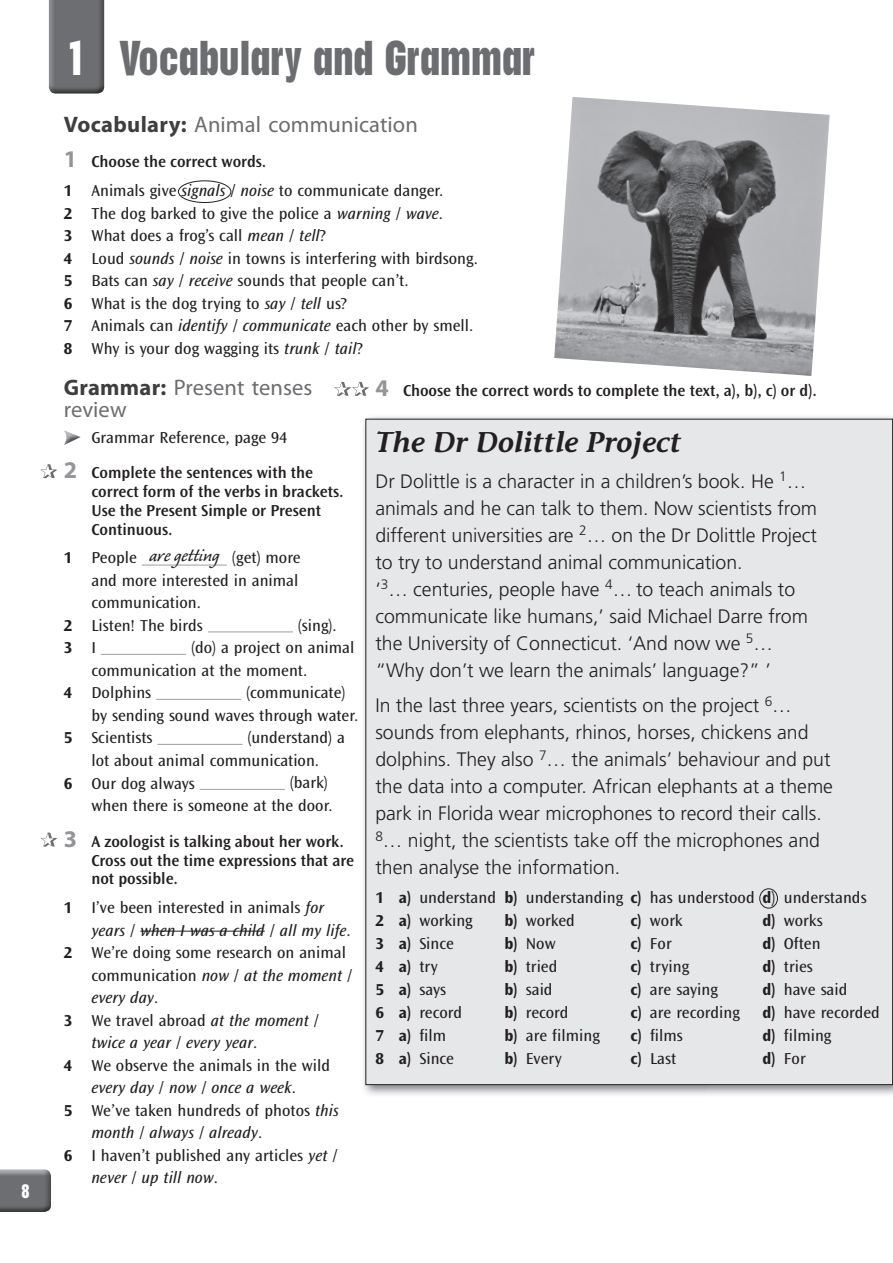
<style>
.page{position:relative;width:893px;height:1263px;background:#fff}
.page>*{position:absolute;margin:0;border:0;box-sizing:border-box;transform-origin:0 0}
.t1{font:700 condensed 45px "Placard";color:#6c6d70}
.t2{font:italic 600 28.5px "Stone Informal";color:#231f20}
.t3{font:22.5px/22.5px "Myriad Pro";letter-spacing:.005em;color:#6c6d70}
.t4{font:300 19.5px/27px "Frutiger";color:#231f20}
.t5{font:700 condensed 18px "Placard";color:#fff}
.t6{font:16.5px/22.5px "Ocean Sans Std";color:#231f20}
.t7{font:600 16.5px/18.8px "Ocean Sans Std";color:#231f20}
.t8{font:italic 16.5px "Ocean Sans Std";color:#231f20}
.t9{font:700 16.5px "Ocean Sans Std";color:#231f20}
.s1{color:#fff}
.s2{font-weight:700;color:#3e3e3f}
.s3{font-family:"Myriad Pro";font-weight:700;font-size:24px;color:#939598}
.s4{font-weight:600}
.s5{font-weight:700}
.s6{font-style:italic}
.s7{font-weight:400}
.s8{font-family:"Caliban";font-size:22.5px}
.s9{font-style:normal}
</style>
<div class="page">
<div style="left:366px;top:419px;width:527px;height:665px;background:#e6e7e9"></div>
<img style="left:0;top:1169px;width:51px;height:43px">
<div style="left:178px;top:180px;width:53px;height:23px;border:1px solid #231f20;border-radius:50%"></div>
<img style="left:49px;top:0;width:55px;height:94px">
<img style="left:64px;top:430px;width:17px;height:15px">
<hr style="left:142px;top:564px;width:85px;height:2px;background:#a8a9ad">
<hr style="left:208px;top:631px;width:85px;height:1px;background:#a8a9ad">
<hr style="left:101px;top:654px;width:85px;height:1px;background:#a8a9ad">
<hr style="left:156px;top:699px;width:85px;height:1px;background:#a8a9ad">
<hr style="left:157px;top:744px;width:85px;height:1px;background:#a8a9ad">
<hr style="left:200px;top:789px;width:85px;height:1px;background:#a8a9ad">
<hr style="left:140px;top:931px;width:125px;height:1px;background:#231f20">
<svg style="left:40px;top:464px;width:17px;height:14px"></svg>
<svg style="left:40px;top:832px;width:17px;height:15px"></svg>
<svg style="left:334px;top:382px;width:35px;height:14px"></svg>
<div style="left:759px;top:888px;width:19px;height:20px;border:1px solid #231f20;border-radius:50%"></div>
<img style="left:554px;top:97px;width:276px;height:279px">
<p class="t5" style="left:21px;top:1180px;width:10px">8</p>
<h1 class="t1" style="left:66px;top:32px;width:470px"><span class="s1">1</span> Vocabulary and Grammar</h1>
<h3 class="t3" style="left:64px;top:113px;width:356px"><span class="s2">Vocabulary:</span> Animal communication</h3>
<p class="t6" style="left:64px;top:148px;width:381px;line-height:28.8px"><span class="s3">1</span> <span class="s4">Choose the correct words.<br></span><span class="s5">1</span> Animals give <span class="s6">signals</span> / <span class="s6">noise</span> to communicate danger.</p>
<p class="t6" style="left:64px;top:202px;width:416px"><span class="s5">2</span> The dog barked to give the police a <span class="s6">warning</span> / <span class="s6">wave</span>.<br><span class="s5">3</span> What does a frog’s call <span class="s6">mean</span> / <span class="s6">tell</span>?<br><span class="s5">4</span> Loud <span class="s6">sounds</span> / <span class="s6">noise</span> in towns is interfering with birdsong.<br><span class="s5">5</span> Bats can <span class="s6">say</span> / <span class="s6">receive</span> sounds that people can’t.<br><span class="s5">6</span> What is the dog trying to <span class="s6">say</span> / <span class="s6">tell</span> us?<br><span class="s5">7</span> Animals can <span class="s6">identify</span> / <span class="s6">communicate</span> each other by smell.<br><span class="s5">8</span> Why is your dog wagging its <span class="s6">trunk</span> / <span class="s6">tail</span>?</p>
<h3 class="t3" style="left:64px;top:377px;width:250px"><span class="s2">Grammar:</span> Present tenses review</h3>
<p class="t7" style="left:64px;top:419px;width:251px;line-height:35.7px;text-align:center"><span class="s7">Grammar Reference, page 94<br></span><span class="s3">2</span> Complete the sentences with the</p>
<p class="t7" style="left:91px;top:482px;width:254px">correct form of the verbs in brackets.<br>Use the Present Simple or Present<br>Continuous.</p>
<p class="t6" style="left:64px;top:547px;width:238px"><span class="s5">1</span> People <span class="s8">are getting</span> (get) more</p>
<p class="t6" style="left:91px;top:569px;width:209px">and more interested in animal</p>
<p class="t6" style="left:91px;top:592px;width:111px">communication.</p>
<p class="t6" style="left:64px;top:614px;width:141px"><span class="s5">2</span> Listen! The birds</p>
<p class="t6" style="left:298px;top:614px;width:40px">(sing).</p>
<p class="t9" style="left:64px;top:639px;width:34px">3 <span class="s7">I</span></p>
<p class="t6" style="left:191px;top:637px;width:165px">(do) a project on animal</p>
<p class="t6" style="left:91px;top:659px;width:217px">communication at the moment.</p>
<p class="t6" style="left:64px;top:682px;width:89px"><span class="s5">4</span> Dolphins</p>
<p class="t6" style="left:246px;top:682px;width:101px">(communicate)</p>
<p class="t6" style="left:91px;top:704px;width:268px">by sending sound waves through water.</p>
<p class="t6" style="left:64px;top:727px;width:90px"><span class="s5">5</span> Scientists</p>
<p class="t6" style="left:247px;top:727px;width:99px">(understand) a</p>
<p class="t6" style="left:91px;top:749px;width:229px">lot about animal communication.</p>
<p class="t6" style="left:64px;top:772px;width:133px"><span class="s5">6</span> Our dog always</p>
<p class="t6" style="left:91px;top:772px;width:243px;text-align:right">(bark)<br>when there is someone at the door.</p>
<p class="t7" style="left:91px;top:832px;width:264px;text-indent:-28px"><span class="s3">3</span> A zoologist is talking about her work.<br>Cross out the time expressions that are not possible.</p>
<p class="t6" style="left:64px;top:897px;width:262px"><span class="s5">1</span> I’ve been interested in animals <span class="s6">for</span></p>
<p class="t8" style="left:91px;top:921px;width:261px">years <span class="s9">/</span> when I was a child <span class="s9">/</span> all my life<span class="s9">.</span></p>
<p class="t6" style="left:64px;top:942px;width:284px"><span class="s5">2</span> We’re doing some research on animal</p>
<p class="t6" style="left:91px;top:964px;width:262px">communication <span class="s6">now</span> / <span class="s6">at the moment</span> /</p>
<p class="t8" style="left:91px;top:989px;width:68px">every day<span class="s9">.</span></p>
<p class="t6" style="left:64px;top:1009px;width:257px"><span class="s5">3</span> We travel abroad <span class="s6">at the moment</span> /</p>
<p class="t8" style="left:91px;top:1034px;width:167px">twice a year <span class="s9">/</span> every year<span class="s9">.</span></p>
<p class="t6" style="left:64px;top:1054px;width:268px"><span class="s5">4</span> We observe the animals in the wild</p>
<p class="t8" style="left:91px;top:1079px;width:206px">every day <span class="s9">/</span> now <span class="s9">/</span> once a week<span class="s9">.</span></p>
<p class="t6" style="left:64px;top:1099px;width:276px"><span class="s5">5</span> We’ve taken hundreds of photos <span class="s6">this</span></p>
<p class="t8" style="left:91px;top:1124px;width:172px">month <span class="s9">/</span> always <span class="s9">/</span> already<span class="s9">.</span></p>
<p class="t6" style="left:64px;top:1144px;width:275px"><span class="s5">6</span> I haven’t published any articles <span class="s6">yet</span> /</p>
<p class="t8" style="left:91px;top:1169px;width:128px">never <span class="s9">/</span> up till now<span class="s9">.</span></p>
<p class="t7" style="left:375px;top:381px;width:443px"><span class="s3">4</span> Choose the correct words to complete the text, a), b), c) or d).</p>
<h2 class="t2" style="left:375px;top:425px;width:308px">The Dr Dolittle Project</h2>
<p class="t4" style="left:375px;top:467px;width:443px">Dr Dolittle is a character in a children’s book. He <sup>1</sup>… animals and he can talk to them. Now scientists from different universities are <sup>2</sup>… on the Dr Dolittle Project to try to understand animal communication.<br>‘<sup>3</sup>… centuries, people have <sup>4</sup>… to teach animals to communicate like humans,’ said Michael Darre from the University of Connecticut. ‘And now we <sup>5</sup>… “Why don’t we learn the animals’ language?” ’</p>
<p class="t4" style="left:375px;top:692px;width:459px">In the last three years, scientists on the project <sup>6</sup>… sounds from elephants, rhinos, horses, chickens and dolphins. They also <sup>7</sup>… the animals’ behaviour and put the data into a computer. African elephants at a theme park in Florida wear microphones to record their calls.<br><sup>8</sup>… night, the scientists take off the microphones and then analyse the information.</p>
<p class="t6" style="left:375px;top:886px;width:493px;line-height:23px"><span class="s5">1 a)</span> understand <span class="s5">b)</span> understanding <span class="s5">c)</span> has understood <span class="s5">d</span>) understands<br><span class="s5">2 a)</span> working</p>
<p class="t6" style="left:504px;top:910px;width:72px"><span class="s5">b)</span> worked</p>
<p class="t6" style="left:630px;top:910px;width:54px"><span class="s5">c)</span> work</p>
<p class="t6" style="left:762px;top:910px;width:62px"><span class="s5">d)</span> works</p>
<p class="t6" style="left:375px;top:933px;width:80px"><span class="s5">3 a)</span> Since</p>
<p class="t6" style="left:504px;top:933px;width:53px"><span class="s5">b)</span> Now</p>
<p class="t6" style="left:630px;top:933px;width:43px"><span class="s5">c)</span> For</p>
<p class="t6" style="left:762px;top:933px;width:60px"><span class="s5">d)</span> Often</p>
<p class="t9" style="left:375px;top:957px;width:64px">4 a) <span class="s7">try</span></p>
<p class="t6" style="left:504px;top:956px;width:55px"><span class="s5">b)</span> tried</p>
<p class="t6" style="left:630px;top:956px;width:60px"><span class="s5">c)</span> trying</p>
<p class="t6" style="left:762px;top:956px;width:52px"><span class="s5">d)</span> tries</p>
<p class="t6" style="left:375px;top:979px;width:72px"><span class="s5">5 a)</span> says</p>
<p class="t6" style="left:504px;top:979px;width:50px"><span class="s5">b)</span> said</p>
<p class="t6" style="left:630px;top:979px;width:89px"><span class="s5">c)</span> are saying</p>
<p class="t6" style="left:762px;top:979px;width:87px"><span class="s5">d)</span> have said</p>
<p class="t6" style="left:375px;top:1002px;width:88px"><span class="s5">6 a)</span> record</p>
<p class="t6" style="left:504px;top:1002px;width:66px"><span class="s5">b)</span> record</p>
<p class="t6" style="left:630px;top:1002px;width:111px"><span class="s5">c)</span> are recording</p>
<p class="t6" style="left:762px;top:1002px;width:119px"><span class="s5">d)</span> have recorded</p>
<p class="t6" style="left:375px;top:1025px;width:72px"><span class="s5">7 a)</span> film</p>
<p class="t6" style="left:504px;top:1025px;width:97px"><span class="s5">b)</span> are filming</p>
<p class="t6" style="left:630px;top:1025px;width:54px"><span class="s5">c)</span> films</p>
<p class="t6" style="left:762px;top:1025px;width:70px"><span class="s5">d)</span> filming</p>
<p class="t6" style="left:375px;top:1048px;width:80px"><span class="s5">8 a)</span> Since</p>
<p class="t6" style="left:504px;top:1048px;width:59px"><span class="s5">b)</span> Every</p>
<p class="t6" style="left:630px;top:1048px;width:47px"><span class="s5">c)</span> Last</p>
<p class="t6" style="left:762px;top:1048px;width:45px"><span class="s5">d)</span> For</p>
</div>
